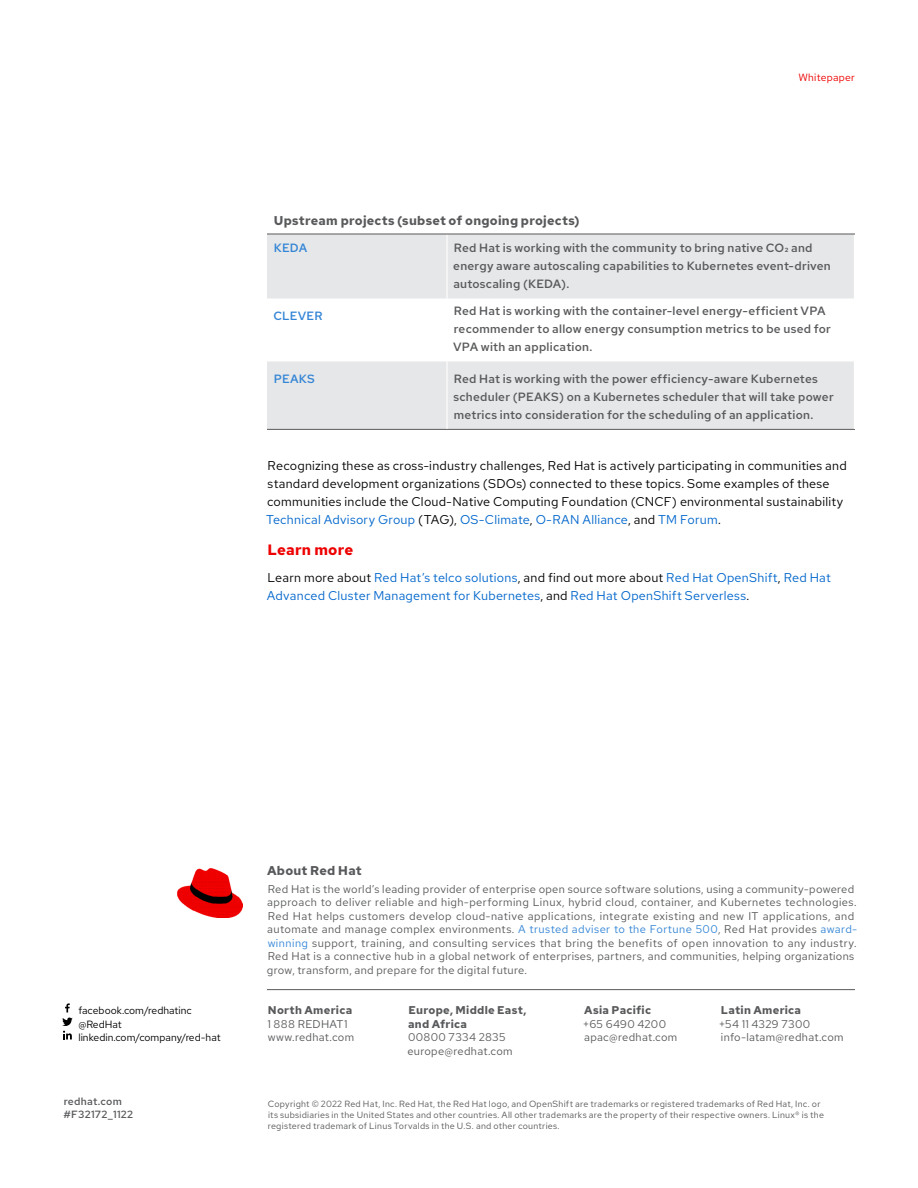
<style>
.page{position:relative;width:918px;height:1188px;background:#fff}
.page>*{position:absolute;margin:0;border:0;box-sizing:border-box;transform-origin:0 0}
.t1{font:700 15px "Red Hat Text";letter-spacing:.005em;color:#e00}
.t2{font:12.75px/18px "Red Hat Text";letter-spacing:.02em;color:#000}
.t3{font:12.75px/18px "Red Hat Text";letter-spacing:.015em;color:#06c}
.t4{font:700 12.75px "Red Hat Text";letter-spacing:.02em;color:#58595b}
.t5{font:500 12px/18px "Red Hat Text";letter-spacing:.02em;color:#58595b}
.t6{font:500 12px "Red Hat Text";letter-spacing:.015em;color:#3385d6}
.t7{font:11.25px/13.5px "Red Hat Text";letter-spacing:.03em;color:#58595b}
.t8{font:700 11.25px/13.5px "Red Hat Text";letter-spacing:.02em;color:#58595b}
.t9{font:10.5px/13.5px "Red Hat Text";color:#000}
.t10{font:500 10.5px/13.5px "Red Hat Text";letter-spacing:.025em;color:#58595b}
.t11{font:10.5px "Red Hat Text";letter-spacing:.025em;color:#e00}
.t12{font:9px/11.2px "Red Hat Text";letter-spacing:.03em;color:#58595b}
.s1{color:#06c}
.s2{color:#000}
.s3{color:#3385d6}
</style>
<div class="page">
<hr style="left:267px;top:989px;width:588px;height:1px;background:#58595b">
<img style="left:177px;top:868px;width:66px;height:50px">
<svg style="left:65px;top:1003px;width:5px;height:9px"></svg>
<svg style="left:62px;top:1018px;width:11px;height:22px"></svg>
<svg style="left:267px;top:235px;width:587px;height:194px;fill:#e6e7e8"></svg>
<hr style="left:267px;top:429px;width:180px;height:1px;background:#58595b">
<hr style="left:447px;top:429px;width:408px;height:1px;background:#58595b">
<hr style="left:446px;top:234px;width:2px;height:64px;background:#fff">
<hr style="left:446px;top:298px;width:2px;height:64px;background:#fff">
<hr style="left:446px;top:362px;width:2px;height:67px;background:#fff">
<hr style="left:267px;top:234px;width:180px;height:1px;background:#58595b">
<hr style="left:447px;top:234px;width:408px;height:1px;background:#58595b">
<p class="t11" style="left:798px;top:70px;width:58px">Whitepaper</p>
<p class="t4" style="left:274px;top:212px;width:308px">Upstream projects (subset of ongoing projects)</p>
<p class="t6" style="left:274px;top:240px;width:35px">KEDA</p>
<p class="t5" style="left:453px;top:239px;width:379px">Red Hat is working with the community to bring native CO₂ and energy aware autoscaling capabilities to Kubernetes event-driven autoscaling (KEDA).</p>
<p class="t6" style="left:273px;top:307px;width:51px">CLEVER</p>
<p class="t5" style="left:453px;top:302px;width:379px">Red Hat is working with the container-level energy-efficient VPA recommender to allow energy consumption metrics to be used for<br>VPA with an application.</p>
<p class="t6" style="left:274px;top:370px;width:43px">PEAKS</p>
<p class="t5" style="left:453px;top:369px;width:382px">Red Hat is working with the power efficiency-aware Kubernetes scheduler (PEAKS) on a Kubernetes scheduler that will take power metrics into consideration for the scheduling of an application.</p>
<p class="t2" style="left:266px;top:456px;width:582px">Recognizing these as cross-industry challenges, Red Hat is actively participating in communities and standard development organizations (SDOs) connected to these topics. Some examples of these communities include the Cloud-Native Computing Foundation (CNCF) environmental sustainability <span class="s1">Technical Advisory Group</span> (TAG), <span class="s1">OS-Climate</span>, <span class="s1">O-RAN Alliance</span>, and <span class="s1">TM Forum</span>.</p>
<h1 class="t1" style="left:268px;top:540px;width:87px">Learn more</h1>
<p class="t3" style="left:267px;top:568px;width:565px"><span class="s2">Learn more about</span> Red Hat’s telco solutions<span class="s2">, and find out more about</span> Red Hat OpenShift<span class="s2">,</span> Red Hat<br>Advanced Cluster Management for Kubernetes<span class="s2">, and</span> Red Hat OpenShift Serverless<span class="s2">.</span></p>
<p class="t9" style="left:78px;top:1003px;width:144px">facebook.com/redhatinc @RedHat linkedin.com/company/red-hat</p>
<p class="t10" style="left:64px;top:1094px;width:71px">redhat.com #F32172_1122</p>
<p class="t4" style="left:267px;top:862px;width:96px">About Red Hat</p>
<p class="t7" style="left:267px;top:882px;width:592px">Red Hat is the world’s leading provider of enterprise open source software solutions, using a community-powered approach to deliver reliable and high-performing Linux, hybrid cloud, container, and Kubernetes technologies.<br>Red Hat helps customers develop cloud-native applications, integrate existing and new IT applications, and automate and manage complex environments. <span class="s3">A trusted adviser to the Fortune 500</span>, Red Hat provides <span class="s3">award&shy;winning</span> support, training, and consulting services that bring the benefits of open innovation to any industry.<br>Red Hat is a connective hub in a global network of enterprises, partners, and communities, helping organizations grow, transform, and prepare for the digital future.</p>
<p class="t8" style="left:408px;top:1003px;width:120px">Europe, Middle East, and Africa</p>
<p class="t7" style="left:407px;top:1030px;width:107px">00800 7334 2835 europe@redhat.com</p>
<p class="t8" style="left:268px;top:1003px;width:86px">North America</p>
<p class="t7" style="left:268px;top:1017px;width:88px">1 888 REDHAT1 www.redhat.com</p>
<p class="t8" style="left:584px;top:1003px;width:68px">Asia Pacific</p>
<p class="t7" style="left:583px;top:1017px;width:96px">+65 6490 4200 apac@redhat.com</p>
<p class="t8" style="left:721px;top:1003px;width:82px">Latin America</p>
<p class="t7" style="left:719px;top:1017px;width:126px">+54 11 4329 7300 info-latam@redhat.com</p>
<p class="t12" style="left:268px;top:1098px;width:558px">Copyright © 2022 Red Hat, Inc. Red Hat, the Red Hat logo, and OpenShift are trademarks or registered trademarks of Red Hat, Inc. or its subsidiaries in the United States and other countries. All other trademarks are the property of their respective owners. Linux® is the registered trademark of Linus Torvalds in the U.S. and other countries.</p>
</div>
